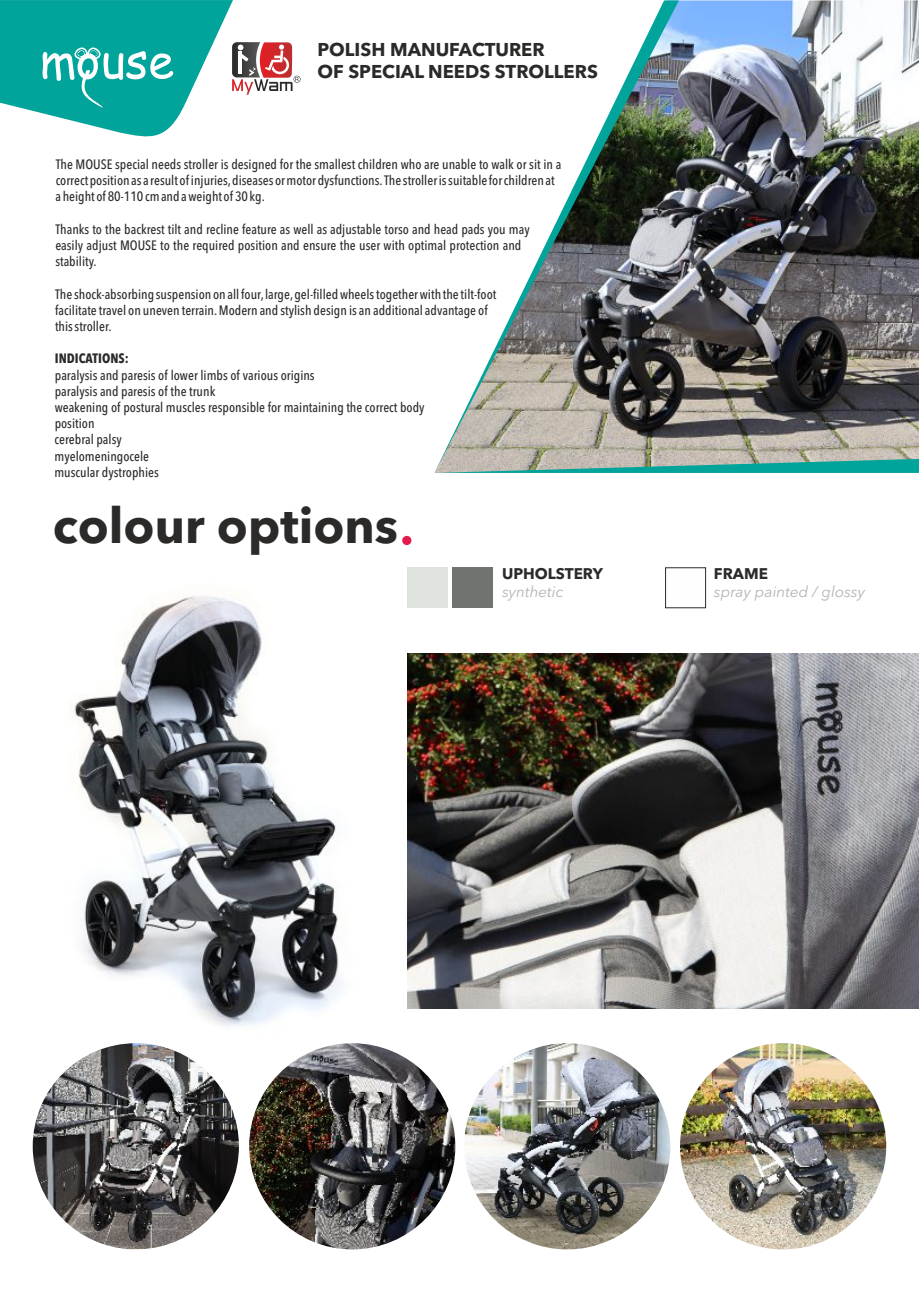
<style>
.page{position:relative;width:919px;height:1289px;background:#fff}
.page>*{position:absolute;margin:0;border:0;box-sizing:border-box;transform-origin:0 0}
.t1{font:700 49.35px "Avenir Next LT Pro";color:#2b2a29}
.t2{font:700 18.45px/22.2px "Avenir Next LT Pro";color:#2b2a29}
.t3{font:italic 15.3px "Avenir Next LT Pro";color:#b2b3b3}
.t4{font:700 15.3px "Avenir Next LT Pro";color:#2b2a29}
.t5{font:500 condensed 13.5px/16.2px "Avenir Next LT Pro";color:#2b2a29}
.t6{font:700 condensed 13.5px "Avenir Next LT Pro";color:#2b2a29}
</style>
<div class="page">
<img style="left:680px;top:1043px;width:206px;height:206px;border-radius:50%">
<img style="left:464px;top:1043px;width:206px;height:206px;border-radius:50%">
<img style="left:249px;top:1043px;width:206px;height:206px;border-radius:50%">
<img style="left:33px;top:1043px;width:206px;height:206px;border-radius:50%">
<img style="left:408px;top:653px;width:510px;height:355px">
<img style="left:678px;top:0;width:240px;height:459px">
<svg style="left:441px;top:0;width:237px;height:459px"></svg>
<div style="left:407px;top:567px;width:40px;height:40px;background:#dee3dd"></div>
<div style="left:452px;top:567px;width:40px;height:40px;background:#717370"></div>
<svg style="left:665px;top:567px;width:41px;height:41px"></svg>
<div style="left:402px;top:536px;width:9px;height:9px;background:#e41b4b;border-radius:50%"></div>
<svg style="left:434px;top:459px;width:484px;height:14px;background:#60aea4"></svg>
<svg style="left:0;top:0;width:300px;height:137px"></svg>
<img style="left:70px;top:596px;width:270px;height:431px">
<h2 class="t2" style="left:317px;top:40px;width:282px">POLISH MANUFACTURER<br>OF SPECIAL NEEDS STROLLERS</h2>
<p class="t5" style="left:56px;top:157px;width:507px">The MOUSE special needs stroller is designed for the smallest children who are unable to walk or sit in a correct position as a result of injuries,diseases or motor dysfunctions.The stroller is suitable for children at a height of 80-110 cm and a weight of 30kg.</p>
<p class="t5" style="left:55px;top:222px;width:476px">Thanks to the backrest tilt and recline feature as well as adjustable torso and head pads you may easily adjust MOUSE to the required position and ensure the user with optimal protection and stability.</p>
<p class="t5" style="left:55px;top:287px;width:443px">The shock-absorbing suspension on all four,large,gel-filled wheels together with the tilt-foot facilitate travel on uneven terrain.Modern and stylish design is an additional advantage of this stroller.</p>
<p class="t6" style="left:55px;top:353px;width:75px">INDICATIONS:</p>
<p class="t5" style="left:54px;top:368px;width:371px">paralysis and paresis of lower limbs of various origins<br>paralysis and paresis of the trunk<br>weakening of postural muscles responsible for maintaining the correct body position<br>cerebral palsy<br>myelomeningocele<br>muscular dystrophies</p>
<h1 class="t1" style="left:53px;top:505px;width:347px">colour options</h1>
<p class="t4" style="left:502px;top:567px;width:103px">UPHOLSTERY</p>
<p class="t3" style="left:502px;top:585px;width:63px">synthetic</p>
<p class="t4" style="left:714px;top:567px;width:56px">FRAME</p>
<p class="t3" style="left:714px;top:585px;width:153px">spray painted / glossy</p>
</div>
